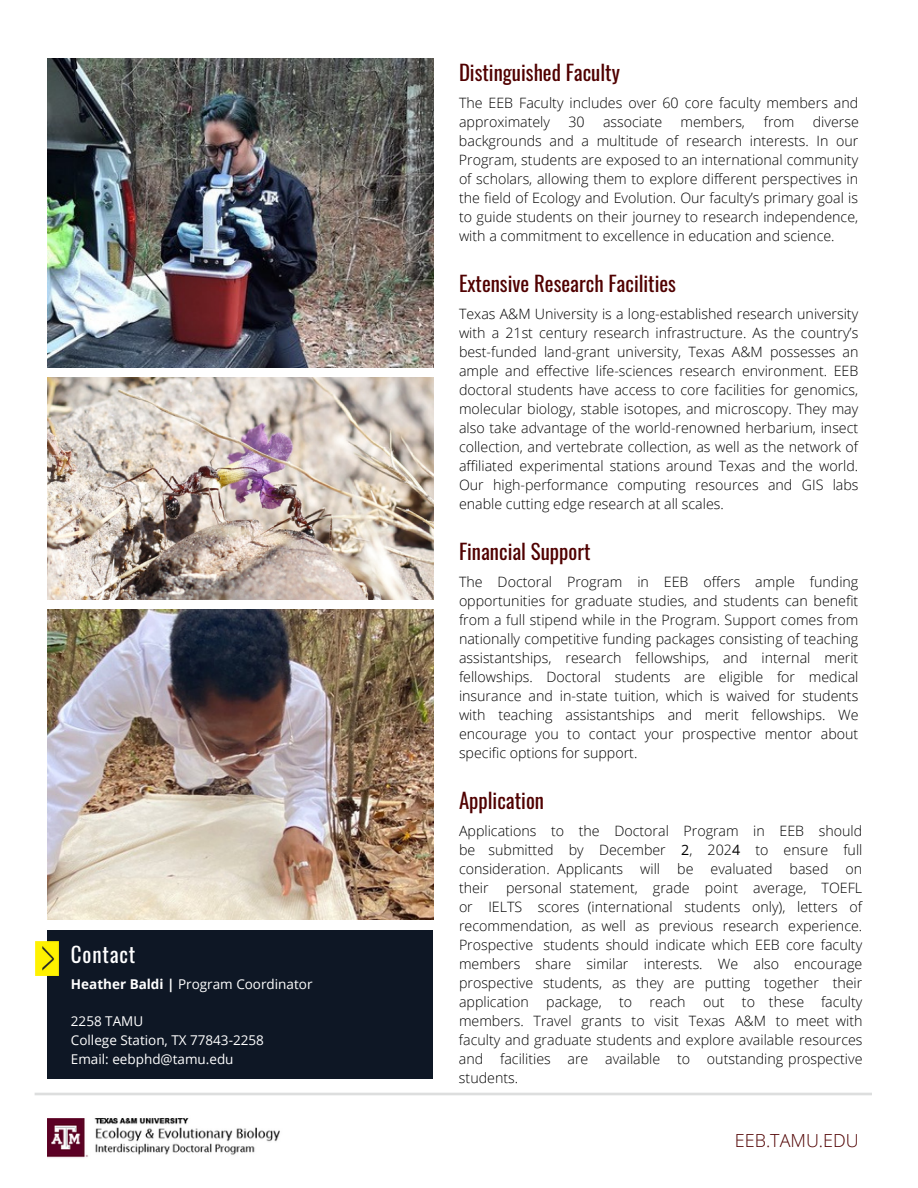
<style>
.page{position:relative;width:918px;height:1188px;background:#fff}
.page>*{position:absolute;margin:0;border:0;box-sizing:border-box;transform-origin:0 0}
.t1{font:21px "Oswald";letter-spacing:.04em;color:#fff}
.t2{font:20.85px "Oswald";color:#500000}
.t3{font:300 18px "Open Sans";color:#500000}
.t4{font:300 14.25px/19px "Open Sans";color:#000;text-align:justify}
.t5{font:13.5px/18.8px "Open Sans";color:#fff}
.s1{font-weight:700}
.s2{font-style:inherit}
.s3{font-weight:400}
</style>
<div class="page">
<img style="left:47px;top:1118px;width:233px;height:40px">
<div style="left:47px;top:930px;width:386px;height:148px;background:#0e1725"></div>
<img style="left:35px;top:942px;width:24px;height:33px">
<img style="left:47px;top:378px;width:386px;height:221px">
<img style="left:47px;top:58px;width:386px;height:310px">
<img style="left:47px;top:610px;width:386px;height:309px">
<p class="t1" style="left:71px;top:938px;width:66px">Contact</p>
<p class="t5" style="left:71px;top:974px;width:243px"><span class="s1">Heather Baldi |</span> Program Coordinator</p>
<p class="t5" style="left:71px;top:1012px;width:194px">2258 TAMU<br>College Station, TX 77843-2258<br>Email: <span class="s2">eebphd@tamu.edu</span></p>
<p class="t2" style="left:459px;top:56px;width:162px">Distinguished Faculty</p>
<p class="t4" style="left:459px;top:93px;width:401px">The EEB Faculty includes over 60 core faculty members and approximately</p>
<p class="t4" style="left:568px;top:112px;width:18px">30</p>
<p class="t4" style="left:603px;top:112px;width:61px">associate</p>
<p class="t4" style="left:681px;top:112px;width:66px">members,</p>
<p class="t4" style="left:764px;top:112px;width:32px">from</p>
<p class="t4" style="left:459px;top:112px;width:401px;text-indent:354px">diverse backgrounds and a multitude of research interests. In our Program, students are exposed to an international community of scholars, allowing them to explore different perspectives in the field of Ecology and Evolution. Our faculty’s primary goal is to guide students on their journey to research independence, with a commitment to excellence in education and science.</p>
<p class="t2" style="left:459px;top:267px;width:219px">Extensive Research Facilities</p>
<p class="t4" style="left:459px;top:304px;width:401px">Texas A&amp;M University is a long-established research university with a 21st century research infrastructure. As the country’s best-funded land-grant university, Texas A&amp;M possesses an ample and effective life-sciences research environment. EEB doctoral students have access to core facilities for genomics, molecular biology, stable isotopes, and microscopy. They may also take advantage of the world-renowned herbarium, insect collection, and vertebrate collection, as well as the network of affiliated experimental stations around Texas and the world.<br>Our high-performance computing resources and GIS labs enable cutting edge research at all scales.</p>
<p class="t2" style="left:459px;top:535px;width:133px">Financial Support</p>
<p class="t4" style="left:459px;top:572px;width:401px">The Doctoral Program in EEB offers ample funding opportunities for graduate studies, and students can benefit from a full stipend while in the Program. Support comes from nationally competitive funding packages consisting of teaching assistantships, research fellowships, and internal merit fellowships. Doctoral students are eligible for medical insurance and in-state tuition, which is waived for students with teaching assistantships and merit fellowships. We encourage you to contact your prospective mentor about specific options for support.</p>
<p class="t2" style="left:459px;top:785px;width:87px">Application</p>
<p class="t4" style="left:459px;top:821px;width:405px">Applications to the Doctoral Program in EEB should be submitted by December <span class="s3">2</span>, 202<span class="s3">4</span> to ensure full consideration. Applicants will be evaluated based on their personal statement, grade point average, TOEFL or IELTS scores (international students only), letters of recommendation, as well as previous research experience.<br>Prospective students should indicate which EEB core faculty members share similar interests. We also encourage prospective students, as they are putting together their application package, to reach out to these faculty members. Travel grants to visit Texas A&amp;M to meet with faculty and graduate students and explore available resources and facilities are available to outstanding prospective students.</p>
<p class="t3" style="left:735px;top:1128px;width:125px">EEB.TAMU.EDU</p>
</div>
